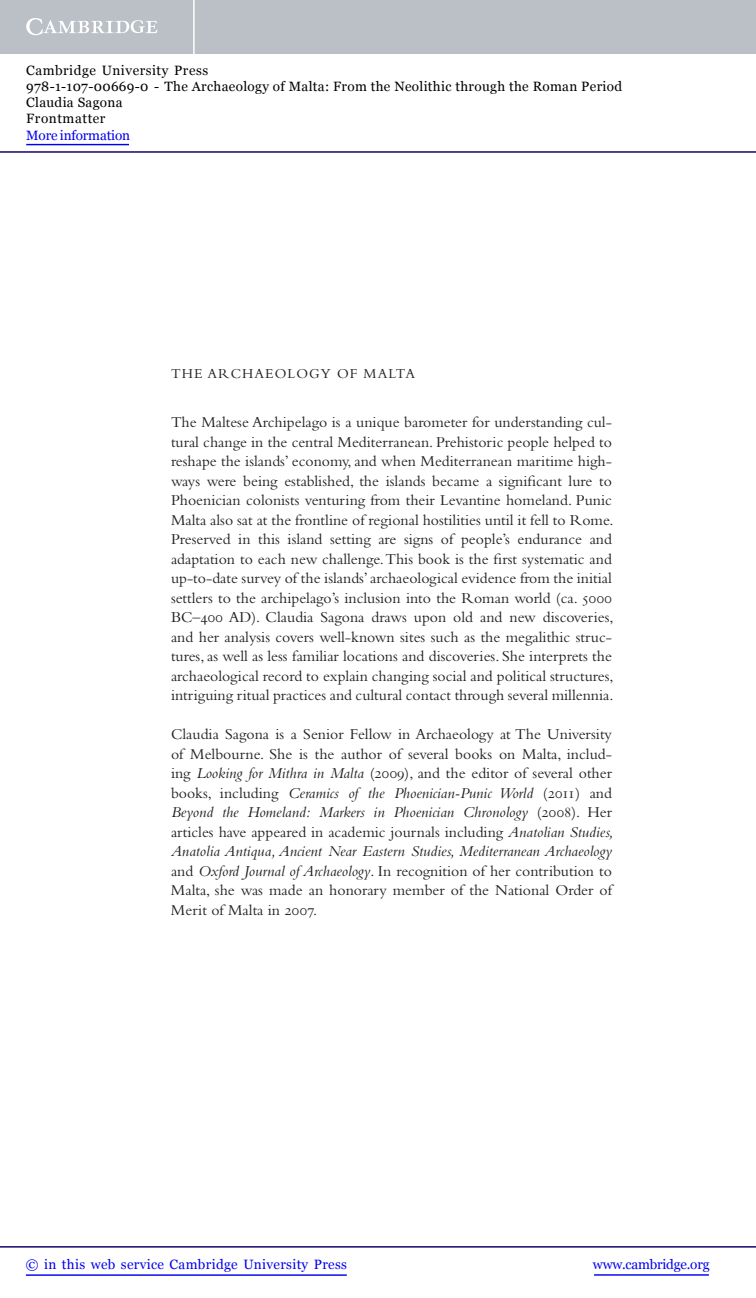
<style>
.page{position:relative;width:756px;height:1298px;background:#fff}
.page>*{position:absolute;margin:0;border:0;box-sizing:border-box;transform-origin:0 0}
.t1{font:15.75px/19.5px "Bembo Std";color:#231f20;text-align:justify}
.t2{font:14.25px "Bembo Std";letter-spacing:.075em;color:#231f20}
.t3{font:13.5px/16.2px "Georgia";letter-spacing:.025em;color:#000}
.t4{font:13.5px "Georgia";letter-spacing:.025em;color:#0000f1}
.t5{font:13.5px "Georgia";letter-spacing:-.015em;color:#0000f1}
.t6{font:13.5px "Georgia";letter-spacing:-.01em;color:#0000f1}
.s1{font-style:italic}
</style>
<div class="page">
<div style="left:0;top:0;width:756px;height:54px;background:#bac0c6"></div>
<svg style="left:26px;top:18px;width:132px;height:17px"></svg>
<hr style="left:193px;top:0;width:2px;height:54px;background:#fff">
<hr style="left:0;top:151px;width:756px;height:2px;background:#150666">
<hr style="left:594px;top:1274px;width:115px;height:1px;background:#0000f1">
<hr style="left:0;top:1246px;width:756px;height:1px;background:#150666">
<hr style="left:26px;top:1274px;width:321px;height:1px;background:#0000f1">
<hr style="left:26px;top:144px;width:103px;height:1px;background:#0000f1">
<p class="t3" style="left:26px;top:62px;width:597px">Cambridge University Press<br>978-1-107-00669-0 - The Archaeology of Malta: From the Neolithic through the Roman Period Claudia Sagona<br>Frontmatter</p>
<p class="t6" style="left:26px;top:127px;width:105px">More information</p>
<p class="t2" style="left:171px;top:368px;width:246px">THE ARCHAE OLOGY OF MALTA</p>
<p class="t1" style="left:171px;top:414px;width:444px">The Maltese Archipelago is a unique barometer for understanding cul&shy;tural change in the central Mediterranean. Prehistoric people helped to reshape the islands’ economy, and when Mediterranean maritime high&shy;ways were being established, the islands became a significant lure to Phoenician colonists venturing from their Levantine homeland. Punic Malta also sat at the frontline of regional hostilities until it fell to Rome.<br>Preserved in this island setting are signs of people’s endurance and adaptation to each new challenge. This book is the first systematic and up-to-date survey of the islands’ archaeological evidence from the initial settlers to the archipelago’s inclusion into the Roman world (ca. 5000<br>B C–400 AD). Claudia Sagona draws upon old and new discoveries, and her analysis covers well-known sites such as the megalithic struc&shy;tures, as well as less familiar locations and discoveries. She interprets the archaeological record to explain changing social and political structures, intriguing ritual practices and cultural contact through several millennia.</p>
<p class="t1" style="left:171px;top:726px;width:444px">Claudia Sagona is a Senior Fellow in Archaeology at The University of Melbourne. She is the author of several books on Malta, includ&shy;ing <span class="s1">Looking for Mithra in Malta</span> (2009), and the editor of several other books, including <span class="s1">Ceramics of the Phoenician-Punic World</span> (2011) and <span class="s1">Beyond the Homeland: Markers in Phoenician Chronology</span> (2008). Her articles have appeared in academic journals including <span class="s1">Anatolian Studies, Anatolia Antiqua, Ancient Near Eastern Studies, Mediterranean Archaeology </span>and <span class="s1">Oxford Journal of Archaeology</span> . In recognition of her contribution to Malta, she was made an honorary member of the National Order of Merit of Malta in 2007.</p>
<p class="t4" style="left:26px;top:1256px;width:323px">© in this web service Cambridge University Press</p>
<p class="t5" style="left:593px;top:1256px;width:118px">www.cambridge.org</p>
</div>
